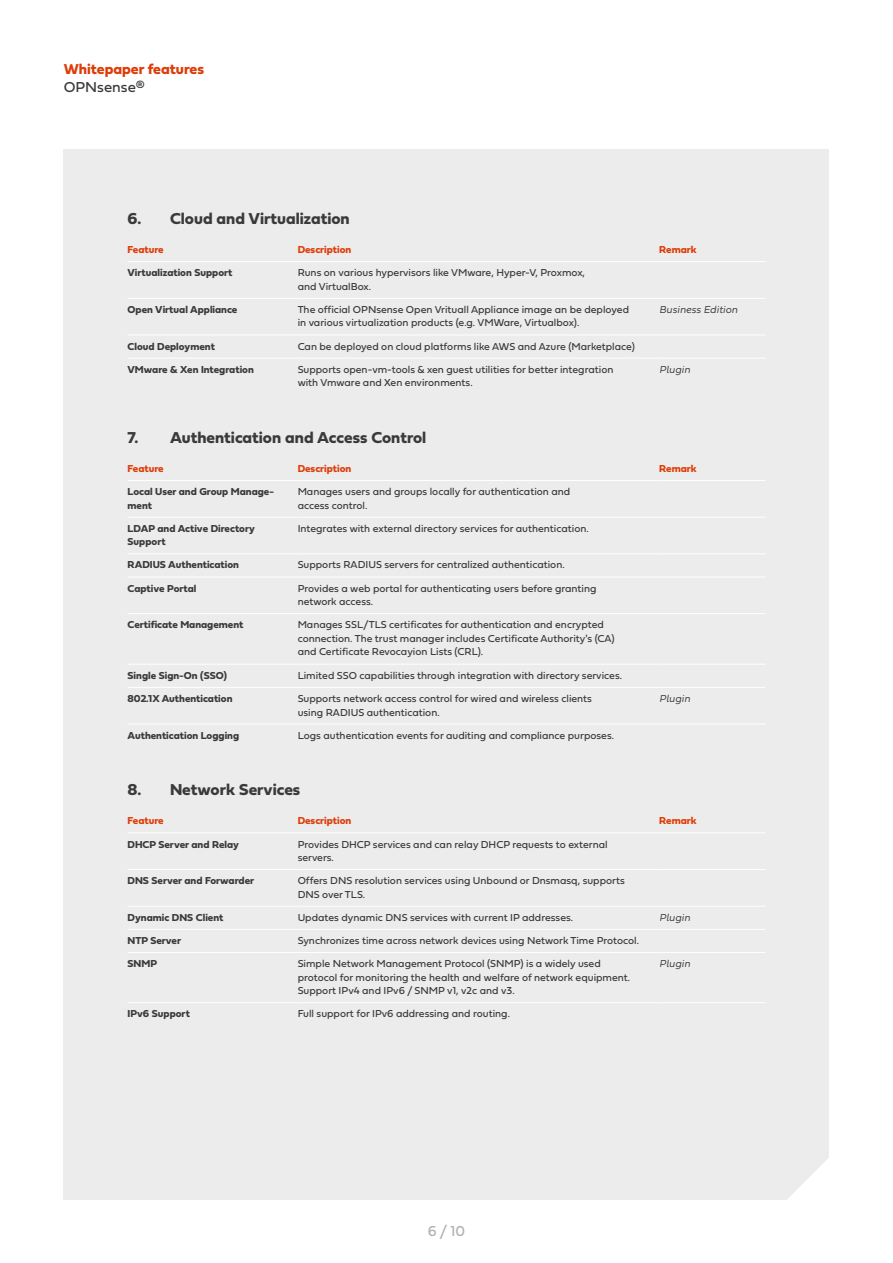
<style>
.page{position:relative;width:893px;height:1263px;background:#fff}
.page>*{position:absolute;margin:0;border:0;box-sizing:border-box;transform-origin:0 0}
.t1{font:16.5px "Fieldwork Geo Bold";color:#3a3a39}
.t2{font:15px "Fieldwork Geo Bold";color:#de3c07}
.t3{font:15px "Fieldwork Geo Regular";color:#3a3a39}
.t4{font:15px "Fieldwork Geo Regular";color:#b1b2b3}
.t5{font:10.5px/13.5px "Fieldwork Geo Regular";color:#3a3a39}
.t6{font:10.5px/13.5px "Fieldwork Geo Bold";color:#3a3a39}
.t7{font:10.5px "Fieldwork Geo Bold";color:#de3c07}
.t8{font:italic 300 10.5px "Fieldwork";color:#3a3a39}
</style>
<div class="page">
<div style="left:64px;top:149px;width:765px;height:1050px;background:#ececec"></div>
<svg style="left:788px;top:1158px;width:41px;height:41px"></svg>
<hr style="left:128px;top:261px;width:170px;height:1px;background:#fff">
<hr style="left:298px;top:261px;width:361px;height:1px;background:#fff">
<hr style="left:659px;top:261px;width:106px;height:1px;background:#fff">
<hr style="left:128px;top:298px;width:170px;height:1px;background:#fff">
<hr style="left:298px;top:298px;width:361px;height:1px;background:#fff">
<hr style="left:659px;top:298px;width:106px;height:1px;background:#fff">
<hr style="left:128px;top:335px;width:170px;height:1px;background:#fff">
<hr style="left:298px;top:335px;width:361px;height:1px;background:#fff">
<hr style="left:659px;top:335px;width:106px;height:1px;background:#fff">
<hr style="left:128px;top:358px;width:170px;height:1px;background:#fff">
<hr style="left:298px;top:358px;width:361px;height:1px;background:#fff">
<hr style="left:659px;top:358px;width:106px;height:1px;background:#fff">
<hr style="left:128px;top:480px;width:170px;height:1px;background:#fff">
<hr style="left:298px;top:480px;width:361px;height:1px;background:#fff">
<hr style="left:659px;top:480px;width:106px;height:1px;background:#fff">
<hr style="left:128px;top:517px;width:170px;height:1px;background:#fff">
<hr style="left:298px;top:517px;width:361px;height:1px;background:#fff">
<hr style="left:659px;top:517px;width:106px;height:1px;background:#fff">
<hr style="left:128px;top:553px;width:170px;height:1px;background:#fff">
<hr style="left:298px;top:553px;width:361px;height:1px;background:#fff">
<hr style="left:659px;top:553px;width:106px;height:1px;background:#fff">
<hr style="left:128px;top:577px;width:170px;height:1px;background:#fff">
<hr style="left:298px;top:577px;width:361px;height:1px;background:#fff">
<hr style="left:659px;top:577px;width:106px;height:1px;background:#fff">
<hr style="left:128px;top:613px;width:170px;height:1px;background:#fff">
<hr style="left:298px;top:613px;width:361px;height:1px;background:#fff">
<hr style="left:659px;top:613px;width:106px;height:1px;background:#fff">
<hr style="left:128px;top:664px;width:170px;height:1px;background:#fff">
<hr style="left:298px;top:664px;width:361px;height:1px;background:#fff">
<hr style="left:659px;top:664px;width:106px;height:1px;background:#fff">
<hr style="left:128px;top:687px;width:170px;height:1px;background:#fff">
<hr style="left:298px;top:687px;width:361px;height:1px;background:#fff">
<hr style="left:659px;top:687px;width:106px;height:1px;background:#fff">
<hr style="left:128px;top:724px;width:170px;height:1px;background:#fff">
<hr style="left:298px;top:724px;width:361px;height:1px;background:#fff">
<hr style="left:659px;top:724px;width:106px;height:1px;background:#fff">
<hr style="left:128px;top:832px;width:170px;height:1px;background:#fff">
<hr style="left:298px;top:832px;width:361px;height:1px;background:#fff">
<hr style="left:659px;top:832px;width:106px;height:1px;background:#fff">
<hr style="left:128px;top:869px;width:170px;height:1px;background:#fff">
<hr style="left:298px;top:869px;width:361px;height:1px;background:#fff">
<hr style="left:659px;top:869px;width:106px;height:1px;background:#fff">
<hr style="left:128px;top:906px;width:170px;height:1px;background:#fff">
<hr style="left:298px;top:906px;width:361px;height:1px;background:#fff">
<hr style="left:659px;top:906px;width:106px;height:1px;background:#fff">
<hr style="left:128px;top:929px;width:170px;height:1px;background:#fff">
<hr style="left:298px;top:929px;width:361px;height:1px;background:#fff">
<hr style="left:659px;top:929px;width:106px;height:1px;background:#fff">
<hr style="left:128px;top:952px;width:170px;height:1px;background:#fff">
<hr style="left:298px;top:952px;width:361px;height:1px;background:#fff">
<hr style="left:659px;top:952px;width:106px;height:1px;background:#fff">
<hr style="left:128px;top:1002px;width:170px;height:1px;background:#fff">
<hr style="left:298px;top:1002px;width:361px;height:1px;background:#fff">
<hr style="left:659px;top:1002px;width:106px;height:1px;background:#fff">
<h2 class="t2" style="left:64px;top:57px;width:142px">Whitepaper features</h2>
<h2 class="t3" style="left:64px;top:75px;width:82px">OPNsense®</h2>
<h1 class="t1" style="left:128px;top:205px;width:224px">6. Cloud and Virtualization</h1>
<p class="t7" style="left:128px;top:241px;width:38px">Feature</p>
<p class="t7" style="left:298px;top:241px;width:55px">Description</p>
<p class="t7" style="left:659px;top:241px;width:39px">Remark</p>
<p class="t6" style="left:128px;top:266px;width:106px">Virtualization Support</p>
<p class="t5" style="left:298px;top:266px;width:289px">Runs on various hypervisors like VMware, Hyper-V, Proxmox, and VirtualBox.</p>
<p class="t6" style="left:128px;top:302px;width:111px">Open Virtual Appliance</p>
<p class="t5" style="left:298px;top:302px;width:333px">The official OPNsense Open Vrituall Appliance image an be deployed in various virtualization products (e.g. VMWare, Virtualbox).</p>
<p class="t8" style="left:659px;top:301px;width:80px">Business Edition</p>
<p class="t6" style="left:128px;top:339px;width:89px">Cloud Deployment</p>
<p class="t5" style="left:298px;top:339px;width:339px">Can be deployed on cloud platforms like AWS and Azure (Marketplace)</p>
<p class="t6" style="left:128px;top:362px;width:128px">VMware &amp; Xen Integration</p>
<p class="t5" style="left:298px;top:362px;width:317px">Supports open-vm-tools &amp; xen guest utilities for better integration with Vmware and Xen environments.</p>
<p class="t8" style="left:659px;top:361px;width:33px">Plugin</p>
<h1 class="t1" style="left:128px;top:424px;width:300px">7. Authentication and Access Control</h1>
<p class="t7" style="left:128px;top:460px;width:38px">Feature</p>
<p class="t7" style="left:298px;top:460px;width:55px">Description</p>
<p class="t7" style="left:659px;top:460px;width:39px">Remark</p>
<p class="t6" style="left:128px;top:484px;width:148px">Local User and Group Manage&shy;ment</p>
<p class="t5" style="left:298px;top:484px;width:274px">Manages users and groups locally for authentication and access control.</p>
<p class="t6" style="left:128px;top:521px;width:129px">LDAP and Active Directory<br>Support</p>
<p class="t5" style="left:298px;top:521px;width:293px">Integrates with external directory services for authentication.</p>
<p class="t6" style="left:128px;top:558px;width:113px">RADIUS Authentication</p>
<p class="t5" style="left:298px;top:558px;width:268px">Supports RADIUS servers for centralized authentication.</p>
<p class="t6" style="left:128px;top:581px;width:70px">Captive Portal</p>
<p class="t5" style="left:298px;top:581px;width:300px">Provides a web portal for authenticating users before granting network access.</p>
<p class="t6" style="left:128px;top:618px;width:117px">Certificate Management</p>
<p class="t5" style="left:298px;top:618px;width:319px">Manages SSL/TLS certificates for authentication and encrypted connection. The trust manager includes Certificate Authority's (CA) and Certificate Revocayion Lists (CRL).</p>
<p class="t6" style="left:128px;top:668px;width:101px">Single Sign-On (SSO)</p>
<p class="t5" style="left:298px;top:668px;width:326px">Limited SSO capabilities through integration with directory services.</p>
<p class="t6" style="left:128px;top:691px;width:106px">802.1X Authentication</p>
<p class="t5" style="left:298px;top:691px;width:296px">Supports network access control for wired and wireless clients using RADIUS authentication.</p>
<p class="t8" style="left:659px;top:690px;width:33px">Plugin</p>
<p class="t6" style="left:128px;top:728px;width:113px">Authentication Logging</p>
<p class="t5" style="left:298px;top:728px;width:318px">Logs authentication events for auditing and compliance purposes.</p>
<h1 class="t1" style="left:128px;top:777px;width:174px">8. Network Services</h1>
<p class="t7" style="left:128px;top:812px;width:38px">Feature</p>
<p class="t7" style="left:298px;top:812px;width:55px">Description</p>
<p class="t7" style="left:659px;top:812px;width:39px">Remark</p>
<p class="t6" style="left:128px;top:837px;width:113px">DHCP Server and Relay</p>
<p class="t5" style="left:298px;top:837px;width:312px">Provides DHCP services and can relay DHCP requests to external servers.</p>
<p class="t6" style="left:128px;top:873px;width:128px">DNS Server and Forwarder</p>
<p class="t5" style="left:298px;top:873px;width:329px">Offers DNS resolution services using Unbound or Dnsmasq, supports<br>DNS over TLS.</p>
<p class="t6" style="left:128px;top:910px;width:97px">Dynamic DNS Client</p>
<p class="t5" style="left:298px;top:910px;width:277px">Updates dynamic DNS services with current IP addresses.</p>
<p class="t8" style="left:659px;top:909px;width:33px">Plugin</p>
<p class="t6" style="left:128px;top:933px;width:55px">NTP Server</p>
<p class="t5" style="left:298px;top:933px;width:343px">Synchronizes time across network devices using Network Time Protocol.</p>
<p class="t6" style="left:128px;top:956px;width:31px">SNMP</p>
<p class="t5" style="left:298px;top:956px;width:334px">Simple Network Management Protocol (SNMP) is a widely used protocol for monitoring the health and welfare of network equipment.<br>Support IPv4 and IPv6 / SNMP v1, v2c and v3.</p>
<p class="t8" style="left:659px;top:955px;width:33px">Plugin</p>
<p class="t6" style="left:128px;top:1007px;width:64px">IPv6 Support</p>
<p class="t5" style="left:298px;top:1007px;width:214px">Full support for IPv6 addressing and routing.</p>
<h2 class="t4" style="left:428px;top:1219px;width:39px">6 / 10</h2>
</div>
